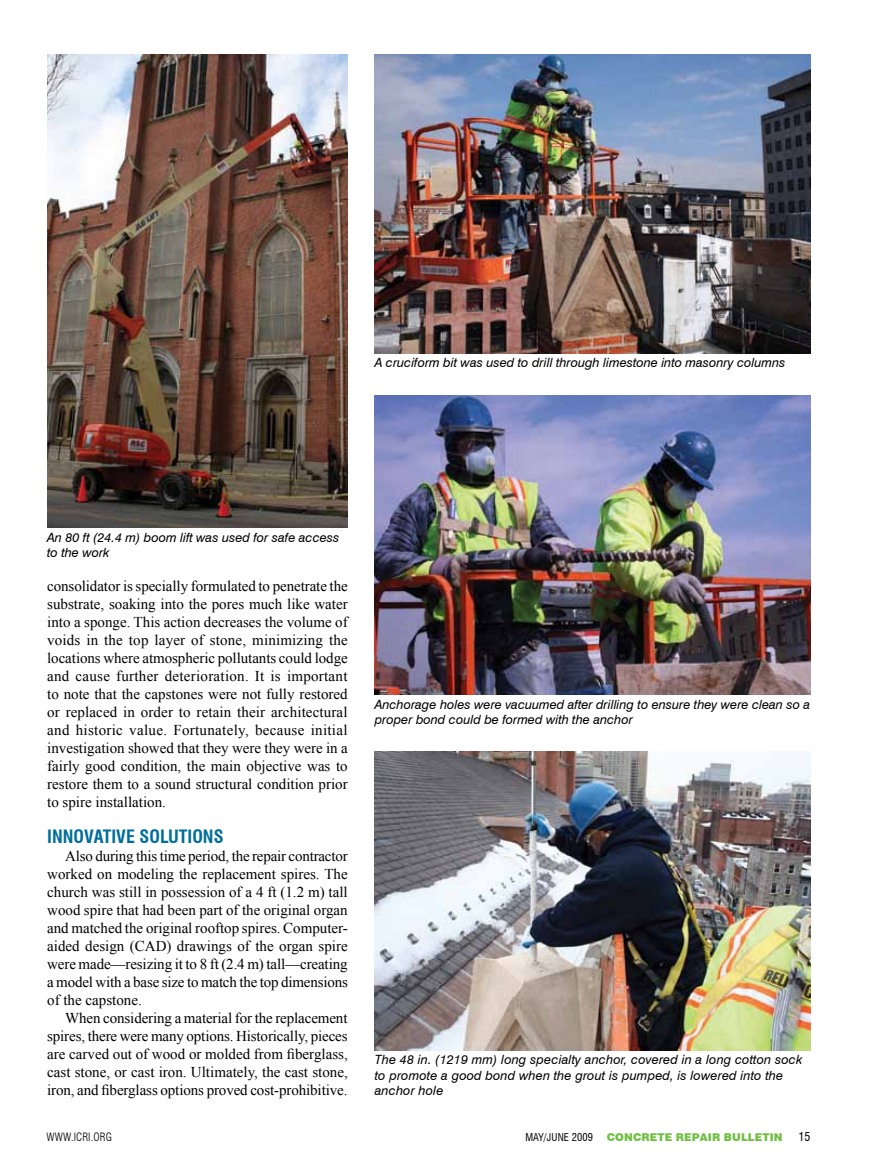
<style>
.page{position:relative;width:878px;height:1175px;background:#fff}
.page>*{position:absolute;margin:0;border:0;box-sizing:border-box;transform-origin:0 0}
.t1{font:700 condensed 18px "Swiss 721 BT";color:#006e9a}
.t2{font:15px/18px "Times New Roman";letter-spacing:-.005em;color:#000;text-align:justify}
.t3{font:italic 12.75px/15.3px "Swiss 721 BT";color:#000}
.t4{font:condensed 12px "Swiss 721 BT";color:#000}
.t5{font:300 condensed 11.25px "Swiss 721 BT";letter-spacing:.01em;color:#000}
.t6{font:900 10.8px "Swiss 721 BT";letter-spacing:.01em;color:#72bf44}
.t7{font:condensed 10.5px "Swiss 721 BT";letter-spacing:.01em;color:#000}
</style>
<div class="page">
<img style="left:47px;top:54px;width:300px;height:473px">
<img style="left:375px;top:54px;width:435px;height:299px">
<img style="left:375px;top:395px;width:435px;height:299px">
<img style="left:375px;top:751px;width:435px;height:299px">
<p class="t3" style="left:375px;top:355px;width:412px">A cruciform bit was used to drill through limestone into masonry columns</p>
<p class="t3" style="left:47px;top:529px;width:294px">An 80 ft (24.4 m) boom lift was used for safe access to the work</p>
<p class="t2" style="left:47px;top:577px;width:302px">consolidator is specially formulated to penetrate the substrate, soaking into the pores much like water into a sponge. This action decreases the volume of voids in the top layer of stone, minimizing the locations where atmospheric pollutants could lodge and cause further deterioration. It is important to note that the capstones were not fully restored or replaced in order to retain their architectural and historic value. Fortunately, because initial investigation showed that they were they were in a fairly good condition, the main objective was to restore them to a sound structural condition prior to spire installation.</p>
<p class="t1" style="left:47px;top:826px;width:178px">INNOVATIVE SOLUTIONS</p>
<p class="t2" style="left:47px;top:847px;width:302px;text-indent:18px">Also during this time period, the repair contractor worked on modeling the replacement spires. The church was still in possession of a 4 ft (1.2 m) tall wood spire that had been part of the original organ and matched the original rooftop spires. Computer&shy;aided design (CAD) drawings of the organ spire were made—resizing it to 8 ft (2.4 m) tall—creating a model with a base size to match the top dimensions of the capstone.</p>
<p class="t2" style="left:47px;top:1009px;width:302px;text-indent:18px">When considering a material for the replacement spires, there were many options. Historically, pieces are carved out of wood or molded from fiberglass, cast stone, or cast iron. Ultimately, the cast stone, iron, and fiberglass options proved cost-prohibitive.</p>
<p class="t3" style="left:375px;top:696px;width:437px">Anchorage holes were vacuumed after drilling to ensure they were clean so a proper bond could be formed with the anchor</p>
<p class="t3" style="left:375px;top:1052px;width:429px">The 48 in. (1219 mm) long specialty anchor, covered in a long cotton sock to promote a good bond when the grout is pumped, is lowered into the anchor hole</p>
<p class="t5" style="left:46px;top:1130px;width:67px">WWW.ICRI.ORG</p>
<p class="t7" style="left:525px;top:1130px;width:69px">MAY/JUNE 2009</p>
<p class="t6" style="left:606px;top:1130px;width:177px">CONCRETE REPAIR BULLETIN</p>
<p class="t4" style="left:798px;top:1129px;width:13px">15</p>
</div>
